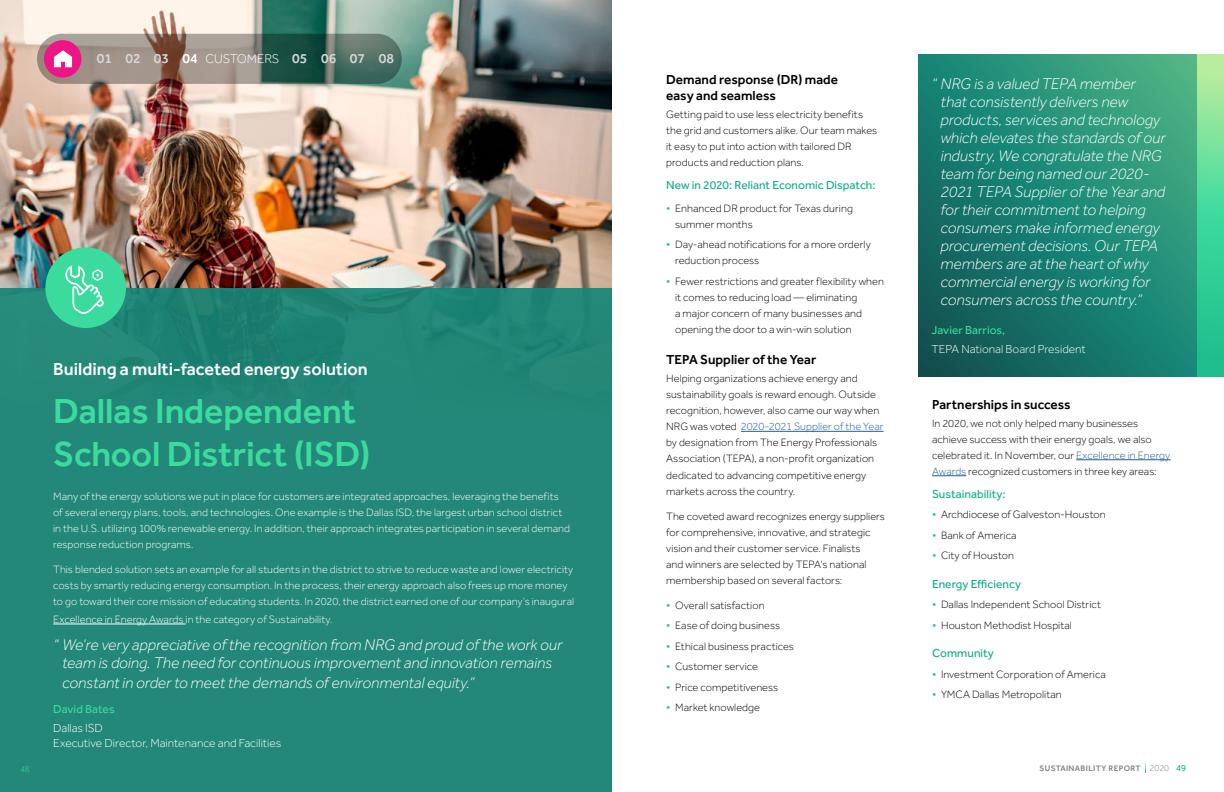
<style>
.page{position:relative;width:1224px;height:792px;background:#fff}
.page>*{position:absolute;margin:0;border:0;box-sizing:border-box;transform-origin:0 0}
.t1{font:500 36px/43.2px "Effra";letter-spacing:-.005em;color:#3bdb9e}
.t2{font:500 18px "Effra";color:#fff}
.t3{font:italic 300 16px/18px "Effra";color:#fff}
.t4{font:500 14px "Effra";color:#d5d7d8}
.t5{font:500 13.5px/16.2px "Effra";color:#000}
.t6{font:300 12px/15px "Effra";color:#fff}
.t7{font:12px "Effra";color:#0ead85}
.t8{font:12px "Effra";color:#3bdb9e}
.t9{font:300 11px/16px "Effra";letter-spacing:.005em;color:#000}
.t10{font:300 11px/16px "Effra";letter-spacing:.005em;color:#fff}
.t11{font:300 9px "Effra";color:#3bdb9e}
.t12{font:500 8.2px "Effra";letter-spacing:.045em;color:#808285}
.s1{color:#fff}
.s2{font-weight:300;font-size:13px;color:#fff}
.s3{font-weight:400;color:#30b98e}
.s4{color:#215e9e}
.s5{font-weight:300;font-size:9px;color:#fff}
.s6{font-weight:300;font-size:9px}
.s7{font-weight:300;font-size:9px;color:#0ead85}
</style>
<div class="page">
<hr style="left:741px;top:431px;width:143px;height:1px;background:#215e9e">
<hr style="left:1076px;top:460px;width:95px;height:1px;background:#215e9e">
<hr style="left:932px;top:476px;width:34px;height:1px;background:#215e9e">
<svg style="left:1196px;top:54px;width:28px;height:323px;background:#54d396"></svg>
<svg style="left:918px;top:54px;width:278px;height:323px;background:#1f8371"></svg>
<img style="left:0;top:0;width:612px;height:288px">
<div style="left:0;top:288px;width:612px;height:504px;background:#238879"></div>
<hr style="left:53px;top:624px;width:133px;height:1px;background:#fff">
<div style="left:45px;top:247px;width:81px;height:81px;background:#3bdb9e;border-radius:50%"></div>
<svg style="left:65px;top:265px;width:39px;height:49px"></svg>
<svg style="left:37px;top:34px;width:365px;height:50px;background:#737a6f"></svg>
<div style="left:44px;top:40px;width:37px;height:38px;background:#ee1587;border-radius:50%"></div>
<svg style="left:54px;top:50px;width:18px;height:17px"></svg>
<p class="t4" style="left:97px;top:50px;width:299px">01 02 03 <span class="s1">04</span> <span class="s2">CUSTOMERS</span> 05 06 07 08</p>
<p class="t11" style="left:20px;top:764px;width:11px">48</p>
<h2 class="t2" style="left:53px;top:358px;width:316px">Building a multi-faceted energy solution</h2>
<h1 class="t1" style="left:53px;top:389px;width:319px">Dallas Independent<br>School District (ISD)</h1>
<p class="t10" style="left:53px;top:488px;width:518px">Many of the energy solutions we put in place for customers are integrated approaches, leveraging the benefits of several energy plans, tools, and technologies. One example is the Dallas ISD, the largest urban school district in the U.S. utilizing 100% renewable energy. In addition, their approach integrates participation in several demand response reduction programs.</p>
<p class="t10" style="left:53px;top:561px;width:523px">This blended solution sets an example for all students in the district to strive to reduce waste and lower electricity costs by smartly reducing energy consumption. In the process, their energy approach also frees up more money to go toward their core mission of educating students. In 2020, the district earned one of our company’s inaugural</p>
<p class="t10" style="left:53px;top:611px;width:281px">Excellence in Energy Awards in the category of Sustainability.</p>
<h3 class="t3" style="left:53px;top:636px;width:511px;text-align:center">“ We’re very appreciative of the recognition from NRG and proud of the work our team is doing. The need for continuous improvement and innovation remains</h3>
<h3 class="t3" style="left:62px;top:674px;width:413px">constant in order to meet the demands of environmental equity.”</h3>
<p class="t8" style="left:53px;top:702px;width:63px">David Bates</p>
<p class="t6" style="left:53px;top:721px;width:230px">Dallas ISD<br>Executive Director, Maintenance and Facilities</p>
<p class="t5" style="left:666px;top:71px;width:173px">Demand response (DR) made easy and seamless</p>
<p class="t9" style="left:666px;top:107px;width:213px">Getting paid to use less electricity benefits the grid and customers alike. Our team makes it easy to put into action with tailored DR products and reduction plans.</p>
<p class="t7" style="left:666px;top:178px;width:211px">New in 2020: Reliant Economic Dispatch:</p>
<p class="t9" style="left:675px;top:200px;width:179px;text-indent:-9px"><span class="s3">•</span> Enhanced DR product for Texas during summer months</p>
<p class="t9" style="left:675px;top:237px;width:197px;text-indent:-9px"><span class="s3">•</span> Day-ahead notifications for a more orderly reduction process</p>
<p class="t9" style="left:675px;top:273px;width:210px;text-indent:-9px"><span class="s3">•</span> Fewer restrictions and greater flexibility when it comes to reducing load — eliminating<br>a major concern of many businesses and opening the door to a win-win solution</p>
<p class="t5" style="left:666px;top:352px;width:152px">TEPA Supplier of the Year</p>
<p class="t9" style="left:666px;top:371px;width:219px">Helping organizations achieve energy and sustainability goals is reward enough. Outside recognition, however, also came our way when NRG was voted <span class="s4">2020-2021 Supplier of the Year </span>by designation from The Energy Professionals Association (TEPA), a non-profit organization dedicated to advancing competitive energy markets across the country.</p>
<p class="t9" style="left:666px;top:508px;width:220px">The coveted award recognizes energy suppliers for comprehensive, innovative, and strategic vision and their customer service. Finalists<br>and winners are selected by TEPA’s national membership based on several factors:</p>
<p class="t9" style="left:666px;top:597px;width:100px"><span class="s3">•</span> Overall satisfaction</p>
<p class="t9" style="left:666px;top:617px;width:116px"><span class="s3">•</span> Ease of doing business</p>
<p class="t9" style="left:666px;top:638px;width:129px"><span class="s3">•</span> Ethical business practices</p>
<p class="t9" style="left:666px;top:658px;width:93px"><span class="s3">•</span> Customer service</p>
<p class="t9" style="left:666px;top:679px;width:114px"><span class="s3">•</span> Price competitiveness</p>
<p class="t9" style="left:666px;top:699px;width:95px"><span class="s3">•</span> Market knowledge</p>
<p class="t3" style="left:940px;top:74px;width:227px;text-indent:-9px">“ NRG is a valued TEPA member that consistently delivers new products, services and technology which elevates the standards of our industry, We congratulate the NRG team for being named our 2020-<br>2021 TEPA Supplier of the Year and for their commitment to helping consumers make informed energy procurement decisions. Our TEPA members are at the heart of why commercial energy is working for consumers across the country.”</p>
<p class="t8" style="left:932px;top:323px;width:75px">Javier Barrios,</p>
<p class="t6" style="left:932px;top:342px;width:156px">TEPA National Board President</p>
<p class="t5" style="left:932px;top:396px;width:140px">Partnerships in success</p>
<p class="t9" style="left:932px;top:415px;width:240px">In 2020, we not only helped many businesses achieve success with their energy goals, we also celebrated it. In November, our <span class="s4">Excellence in Energy Awards</span> recognized customers in three key areas:</p>
<p class="t7" style="left:932px;top:487px;width:75px">Sustainability:</p>
<p class="t9" style="left:932px;top:507px;width:175px"><span class="s3">•</span> Archdiocese of Galveston-Houston</p>
<p class="t9" style="left:932px;top:527px;width:86px"><span class="s3">•</span> Bank of America</p>
<p class="t9" style="left:932px;top:548px;width:83px"><span class="s3">•</span> City of Houston</p>
<p class="t7" style="left:932px;top:577px;width:91px">Energy Efficiency</p>
<p class="t9" style="left:932px;top:597px;width:170px"><span class="s3">•</span> Dallas Independent School District</p>
<p class="t9" style="left:932px;top:617px;width:141px"><span class="s3">•</span> Houston Methodist Hospital</p>
<p class="t7" style="left:932px;top:646px;width:63px">Community</p>
<p class="t9" style="left:932px;top:666px;width:175px"><span class="s3">•</span> Investment Corporation of America</p>
<p class="t9" style="left:932px;top:687px;width:131px"><span class="s3">•</span> YMCA Dallas Metropolitan</p>
<p class="t12" style="left:1040px;top:763px;width:148px">SUSTAINABILITY REPORT <span class="s5">|</span> <span class="s6">2020</span> <span class="s7">49</span></p>
</div>
